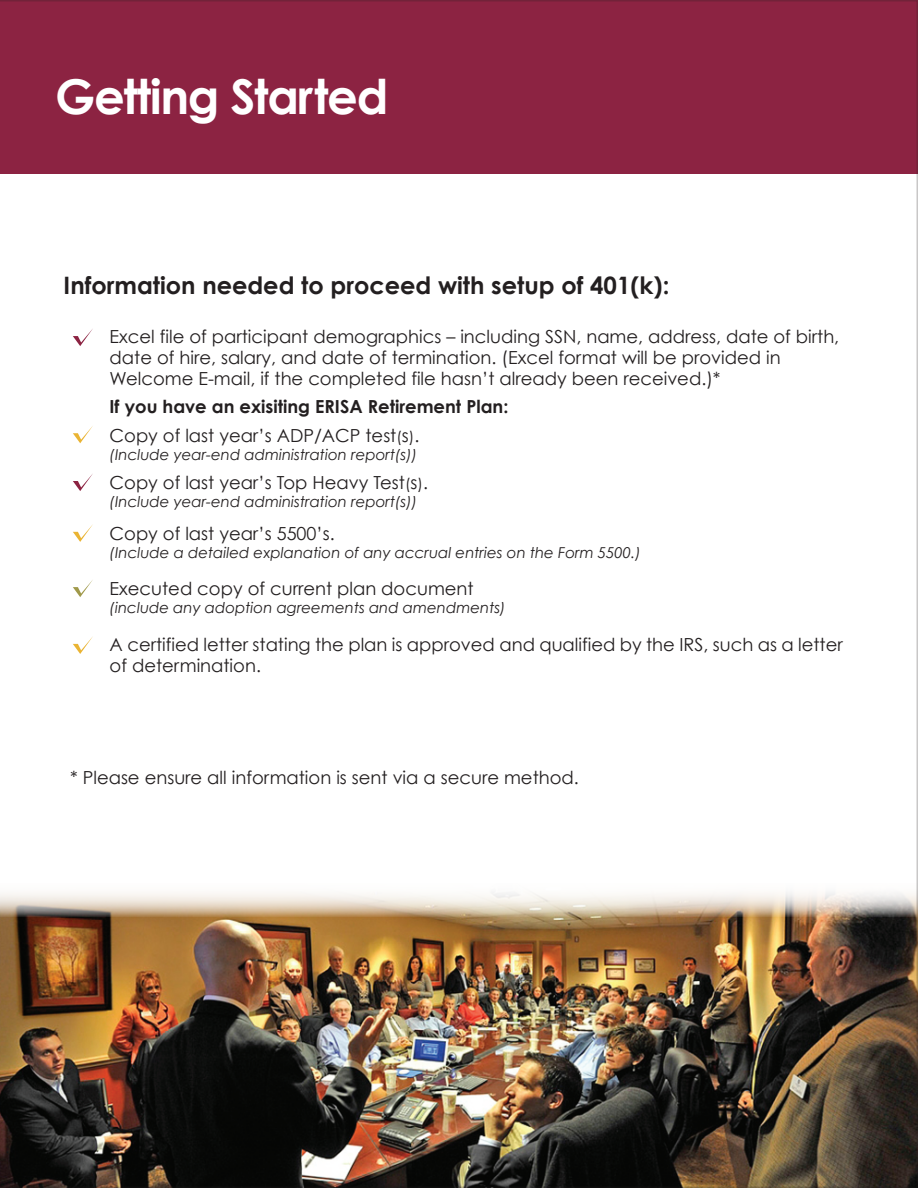
<style>
.page{position:relative;width:918px;height:1188px;background:#fff}
.page>*{position:absolute;margin:0;border:0;box-sizing:border-box;transform-origin:0 0}
.t1{font:700 48px "Century Gothic";letter-spacing:-.025em;color:#fff}
.t2{font:700 24px "Century Gothic";color:#231f20}
.t3{font:18px/21px "Century Gothic";color:#231f20}
.t4{font:700 18px "Century Gothic";color:#231f20}
.t5{font:italic 15px "Century Gothic";color:#231f20}
.s1{font-size:15px}
</style>
<div class="page">
<img style="left:0;top:0;width:918px;height:1188px">
<p class="t1" style="left:55px;top:67px;width:335px">Getting Started</p>
<p class="t2" style="left:64px;top:271px;width:607px">Information needed to proceed with setup of 401(k):</p>
<p class="t3" style="left:110px;top:325px;width:731px">Excel file of participant demographics – including SSN, name, address, date of birth, date of hire, salary, and date of termination. (Excel format will be provided in<br>Welcome E-mail, if the completed file hasn’t already been received.)*</p>
<p class="t4" style="left:110px;top:396px;width:400px">If you have an exisiting ERISA Retirement Plan:</p>
<p class="t3" style="left:110px;top:424px;width:311px">Copy of last year’s ADP/ACP test<span class="s1">(</span>s<span class="s1">)</span>.</p>
<p class="t5" style="left:110px;top:445px;width:309px">(Include year-end administration report(s))</p>
<p class="t3" style="left:110px;top:472px;width:320px">Copy of last year’s Top Heavy Test<span class="s1">(</span>s<span class="s1">)</span>.</p>
<p class="t5" style="left:110px;top:492px;width:309px">(Include year-end administration report(s))</p>
<p class="t3" style="left:110px;top:522px;width:227px">Copy of last year’s 5500’s.</p>
<p class="t5" style="left:110px;top:543px;width:533px">(Include a detailed explanation of any accrual entries on the Form 5500.)</p>
<p class="t3" style="left:110px;top:577px;width:366px">Executed copy of current plan document</p>
<p class="t5" style="left:110px;top:598px;width:398px">(include any adoption agreements and amendments)</p>
<p class="t3" style="left:110px;top:634px;width:735px">A certified letter stating the plan is approved and qualified by the IRS, such as a letter of determination.</p>
<p class="t3" style="left:70px;top:767px;width:510px">* Please ensure all information is sent via a secure method.</p>
</div>
